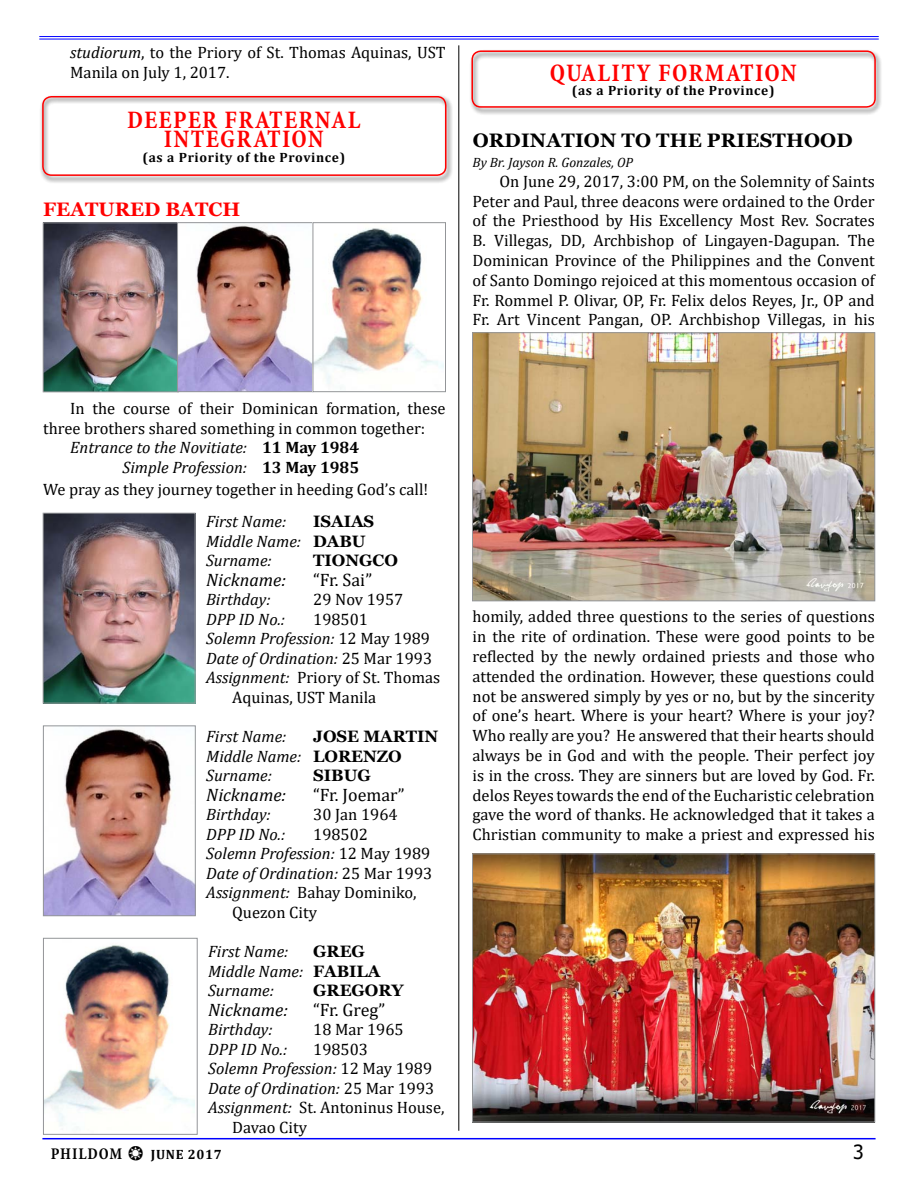
<style>
.page{position:relative;width:918px;height:1188px;background:#fff}
.page>*{position:absolute;margin:0;border:0;box-sizing:border-box;transform-origin:0 0}
.t1{font:700 condensed 25.5px/19.8px "Minion";letter-spacing:.05em;color:#f00;text-align:center}
.t2{font:700 19.5px "Georgia";color:#000}
.t3{font:700 19.5px "Georgia";color:#f00}
.t4{font:19.5px "Tahoma";color:#000}
.t5{font:18px "Cambria";color:#000}
.t6{font:italic 18px "Cambria";color:#000}
.t7{font:16.5px/19.8px "Cambria";color:#000;text-align:justify}
.t8{font:italic 16.5px/19.5px "Cambria";color:#000}
.t9{font:700 16.5px "Georgia";color:#000}
.t10{font:700 13.5px "Cambria";letter-spacing:.05em;color:#000}
.t11{font:italic 13.5px "Cambria";color:#000}
.s1{font-style:italic}
.s2{font-weight:700;font-style:normal}
.s3{font-family:"Georgia";font-weight:700;font-style:normal}
.s4{font-style:normal}
.s5{font-family:"Minion";font-stretch:condensed;font-size:16.5px}
.s6{font-family:"Dixieland";font-weight:400;font-size:19.5px}
</style>
<div class="page">
<hr style="left:42px;top:1138px;width:834px;height:1px;background:#00f">
<hr style="left:39px;top:36px;width:840px;height:1px;background:#00f">
<hr style="left:39px;top:39px;width:840px;height:1px;background:#00f">
<div style="left:40px;top:94px;width:413px;height:90px;background:#000;opacity:.8"></div>
<div style="left:42px;top:96px;width:405px;height:80px;border:2px solid #f00;border-radius:9px"></div>
<div style="left:469px;top:49px;width:413px;height:66px;background:#000;opacity:.8"></div>
<div style="left:471px;top:50px;width:405px;height:58px;border:2px solid #f00;border-radius:9px"></div>
<hr style="left:459px;top:45px;width:1px;height:1086px;background:#000">
<img style="left:45px;top:224px;width:398px;height:166px">
<div style="left:43px;top:223px;width:136px;height:169px;border:1px solid #939598"></div>
<div style="left:177px;top:222px;width:136px;height:170px;border:1px solid #939598"></div>
<div style="left:313px;top:222px;width:133px;height:170px;border:1px solid #939598"></div>
<img style="left:45px;top:515px;width:148px;height:186px">
<div style="left:43px;top:513px;width:152px;height:190px;border:1px solid #939598"></div>
<img style="left:45px;top:728px;width:149px;height:186px">
<div style="left:43px;top:726px;width:153px;height:190px;border:1px solid #939598"></div>
<img style="left:45px;top:945px;width:150px;height:183px">
<div style="left:43px;top:938px;width:154px;height:197px;border:1px solid #939598"></div>
<img style="left:474px;top:334px;width:399px;height:265px">
<div style="left:472px;top:332px;width:403px;height:269px;border:1px solid #939598"></div>
<img style="left:474px;top:856px;width:399px;height:264px">
<div style="left:472px;top:854px;width:403px;height:268px;border:1px solid #939598"></div>
<p class="t7" style="left:70px;top:43px;width:377px"><span class="s1">studiorum</span>, to the Priory of St. Thomas Aquinas, UST<br>Manila on July 1, 2017.</p>
<h1 class="t1" style="left:127px;top:110px;width:235px">DEEPER FRATERNAL<br>INTEGRATION</h1>
<p class="t10" style="left:143px;top:148px;width:204px">(as a Priority of the Province)</p>
<p class="t3" style="left:43px;top:197px;width:198px">FEATURED BATCH</p>
<h1 class="t1" style="left:550px;top:63px;width:249px">QUALITY FORMATION</h1>
<p class="t10" style="left:572px;top:81px;width:204px">(as a Priority of the Province)</p>
<p class="t2" style="left:473px;top:128px;width:32px">ORDINATION</p>
<p class="t2" style="left:622px;top:128px;width:51px">TO THE</p>
<p class="t2" style="left:707px;top:128px;width:30px">PRIESTHOOD</p>
<p class="t11" style="left:472px;top:153px;width:162px">By Br. Jayson R. Gonzales, OP</p>
<p class="t7" style="left:473px;top:171px;width:404px;text-indent:27px">On June 29, 2017, 3:00 PM, on the Solemnity of Saints Peter and Paul, three deacons were ordained to the Order of the Priesthood by His Excellency Most Rev. Socrates B. Villegas, DD, Archbishop of Lingayen-Dagupan. The Dominican Province of the Philippines and the Convent of Santo Domingo rejoiced at this momentous occasion of Fr. Rommel P. Olivar, OP, Fr. Felix delos Reyes, Jr., OP and Fr. Art Vincent Pangan, OP. Archbishop Villegas, in his</p>
<p class="t7" style="left:70px;top:398px;width:377px">In the course of their Dominican formation, these</p>
<p class="t7" style="left:43px;top:418px;width:384px">three brothers shared something in common together:</p>
<p class="t8" style="left:70px;top:437px;width:290px">Entrance to the Novitiate: <span class="s2">11 May 1984</span></p>
<p class="t8" style="left:123px;top:457px;width:238px">Simple Profession: <span class="s2">13 May 1985</span></p>
<p class="t7" style="left:43px;top:479px;width:387px">We pray as they journey together in heeding God’s call!</p>
<p class="t8" style="left:206px;top:511px;width:82px">First Name:</p>
<p class="t9" style="left:313px;top:511px;width:63px">ISAIAS</p>
<p class="t8" style="left:206px;top:531px;width:161px">Middle Name: <span class="s3">DABU<br></span>Surname:</p>
<p class="t9" style="left:313px;top:550px;width:86px">TIONGCO</p>
<p class="t6" style="left:206px;top:567px;width:81px">Nickname:</p>
<p class="t5" style="left:313px;top:569px;width:60px">“Fr. Sai”</p>
<p class="t8" style="left:206px;top:589px;width:66px">Birthday:</p>
<p class="t7" style="left:313px;top:590px;width:92px">29 Nov 1957</p>
<p class="t8" style="left:206px;top:609px;width:81px">DPP ID No.:</p>
<p class="t7" style="left:313px;top:609px;width:56px">198501</p>
<p class="t8" style="left:206px;top:628px;width:226px">Solemn Profession: <span class="s4">12 May 1989</span></p>
<p class="t8" style="left:206px;top:648px;width:228px">Date of Ordination: <span class="s4">25 Mar 1993</span></p>
<p class="t7" style="left:206px;top:668px;width:236px"><span class="s1">Assignment:</span> Priory of St. Thomas</p>
<p class="t7" style="left:232px;top:687px;width:146px">Aquinas, UST Manila</p>
<p class="t8" style="left:206px;top:726px;width:82px">First Name:</p>
<p class="t9" style="left:313px;top:726px;width:127px">JOSE MARTIN</p>
<p class="t8" style="left:206px;top:746px;width:197px">Middle Name: <span class="s3">LORENZO<br></span>Surname:</p>
<p class="t9" style="left:313px;top:765px;width:59px">SIBUG</p>
<p class="t6" style="left:206px;top:782px;width:81px">Nickname:</p>
<p class="t5" style="left:313px;top:784px;width:93px">“Fr. Joemar”</p>
<p class="t8" style="left:206px;top:804px;width:66px">Birthday:</p>
<p class="t7" style="left:313px;top:805px;width:86px">30 Jan 1964</p>
<p class="t8" style="left:206px;top:824px;width:81px">DPP ID No.:</p>
<p class="t7" style="left:313px;top:824px;width:56px">198502</p>
<p class="t8" style="left:206px;top:843px;width:226px">Solemn Profession: <span class="s4">12 May 1989</span></p>
<p class="t8" style="left:206px;top:863px;width:228px">Date of Ordination: <span class="s4">25 Mar 1993</span></p>
<p class="t7" style="left:206px;top:883px;width:212px"><span class="s1">Assignment:</span> Bahay Dominiko,</p>
<p class="t7" style="left:232px;top:902px;width:86px">Quezon City</p>
<p class="t8" style="left:208px;top:941px;width:82px">First Name:</p>
<p class="t9" style="left:313px;top:941px;width:53px">GREG</p>
<p class="t8" style="left:208px;top:961px;width:174px">Middle Name: <span class="s3">FABILA<br></span>Surname:</p>
<p class="t9" style="left:313px;top:980px;width:92px">GREGORY</p>
<p class="t6" style="left:208px;top:997px;width:81px">Nickname:</p>
<p class="t5" style="left:313px;top:999px;width:74px">“Fr. Greg”</p>
<p class="t8" style="left:208px;top:1019px;width:66px">Birthday:</p>
<p class="t7" style="left:313px;top:1020px;width:92px">18 Mar 1965</p>
<p class="t8" style="left:208px;top:1039px;width:81px">DPP ID No.:</p>
<p class="t7" style="left:313px;top:1039px;width:56px">198503</p>
<p class="t8" style="left:208px;top:1058px;width:226px">Solemn Profession: <span class="s4">12 May 1989</span></p>
<p class="t8" style="left:208px;top:1078px;width:228px">Date of Ordination: <span class="s4">25 Mar 1993</span></p>
<p class="t7" style="left:208px;top:1098px;width:238px"><span class="s1">Assignment:</span> St. Antoninus House,</p>
<p class="t7" style="left:232px;top:1117px;width:76px">Davao City</p>
<p class="t7" style="left:473px;top:607px;width:404px">homily, added three questions to the series of questions in the rite of ordination. These were good points to be reflected by the newly ordained priests and those who attended the ordination. However, these questions could not be answered simply by yes or no, but by the sincerity of one’s heart. Where is your heart? Where is your joy?<br>Who really are you? He answered that their hearts should always be in God and with the people. Their perfect joy is in the cross. They are sinners but are loved by God. Fr. delos Reyes towards the end of the Eucharistic celebration gave the word of thanks. He acknowledged that it takes a Christian community to make a priest and expressed his</p>
<p class="t10" style="left:51px;top:1145px;width:172px"><span class="s5">PHILDOM</span> <span class="s6">b</span> June 2017</p>
<p class="t4" style="left:853px;top:1139px;width:12px">3</p>
</div>
